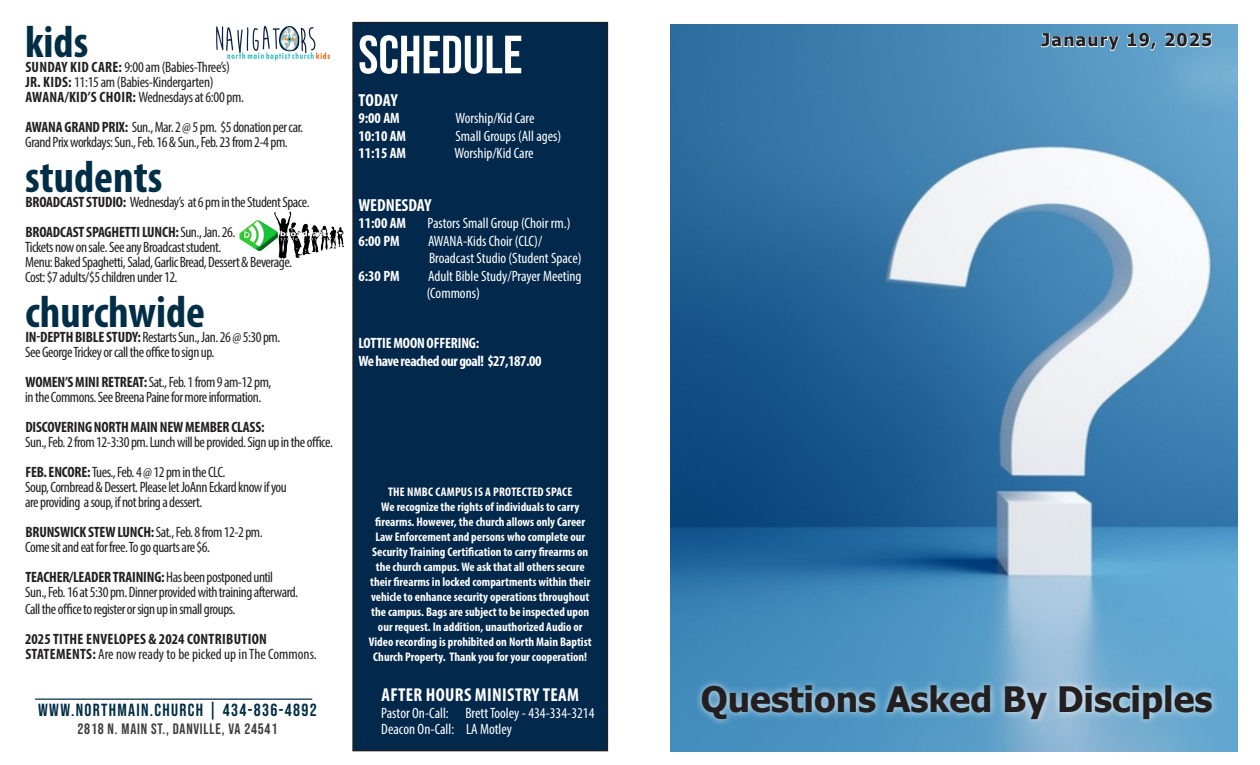
<style>
.page{position:relative;width:1260px;height:765px;background:#fff}
.page>*{position:absolute;margin:0;border:0;box-sizing:border-box;transform-origin:0 0}
.t1{font:53.75px "Bebas Neue";color:#fff}
.t2{font:700 condensed 45px "Myriad Pro";color:#002e46}
.t3{font:700 35px "Tahoma";color:#231f20}
.t4{font:700 condensed 18.75px "Myriad Pro";letter-spacing:.02em;color:#fff}
.t5{font:17.5px "Bebas Neue";letter-spacing:.075em;color:#002e46}
.t6{font:700 condensed 17.5px "Myriad Pro";color:#fff}
.t7{font:700 17.5px "Tahoma";letter-spacing:.07em;color:#231f20}
.t8{font:condensed 15px "Myriad Pro";letter-spacing:-.03em;color:#231f20}
.t9{font:condensed 15px/17.5px "Myriad Pro";color:#fff}
.t10{font:700 condensed 15px "Myriad Pro";letter-spacing:-.01em;color:#231f20}
.t11{font:700 condensed 15px "Myriad Pro";letter-spacing:-.01em;color:#fff}
.t12{font:condensed 15px "Myriad Pro";color:#231f20}
.t13{font:700 condensed 15px "Myriad Pro";letter-spacing:.02em;color:#231f20}
.t14{font:700 condensed 15px "Myriad Pro";letter-spacing:-.03em;color:#fff}
.t15{font:15px "Bebas Neue";letter-spacing:.05em;color:#3e3e3f}
.t16{font:700 condensed 12.5px/15px "Myriad Pro";color:#fff;text-align:center}
.t17{font:700 condensed 12.5px "Myriad Pro";letter-spacing:.02em;color:#fff}
.s1{font-weight:700}
.s2{font-weight:400}
</style>
<div class="page">
<img style="left:670px;top:24px;width:567px;height:727px">
<div style="left:353px;top:22px;width:255px;height:729px;background:#02284c"></div>
<div style="left:352px;top:22px;width:256px;height:729px;border:1px solid #231f20"></div>
<hr style="left:35px;top:699px;width:277px;height:1px;background:#002e46">
<img style="left:216px;top:26px;width:114px;height:35px">
<img style="left:239px;top:211px;width:105px;height:48px">
<div style="left:1144px;top:31px;width:116px;height:89px;background:#fff;opacity:.75"></div>
<div style="left:1041px;top:33px;width:171px;height:17px;background:#fff;opacity:.75"></div>
<svg style="left:1041px;top:33px;width:79px;height:18px"></svg>
<svg style="left:1127px;top:33px;width:30px;height:17px"></svg>
<svg style="left:1165px;top:33px;width:47px;height:14px"></svg>
<div style="left:694px;top:678px;width:526px;height:49px;background:#fff;opacity:.75"></div>
<p class="t2" style="left:25px;top:14px;width:65px">kids</p>
<p class="t8" style="left:25px;top:58px;width:206px"><span class="s1">SUNDAY KID CARE:</span> 9:00 am (Babies-Three’s)</p>
<p class="t8" style="left:25px;top:73px;width:190px"><span class="s1">JR. KIDS:</span> 11:15 am (Babies-Kindergarten)</p>
<p class="t8" style="left:25px;top:88px;width:220px"><span class="s1">AWANA/KID’S CHOIR:</span> Wednesdays at 6:00 pm.</p>
<p class="t8" style="left:25px;top:118px;width:279px"><span class="s1">AWANA GRAND PRIX:</span> Sun., Mar. 2 @ 5 pm. $5 donation per car.</p>
<p class="t8" style="left:25px;top:133px;width:264px">Grand Prix workdays: Sun., Feb. 16 &amp; Sun., Feb. 23 from 2-4 pm.</p>
<p class="t2" style="left:25px;top:149px;width:139px">students</p>
<p class="t8" style="left:25px;top:193px;width:286px"><span class="s1">BROADCAST STUDIO:</span> Wednesday’s at 6 pm in the Student Space.</p>
<p class="t10" style="left:25px;top:223px;width:212px">BROADCAST SPAGHETTI LUNCH: <span class="s2">Sun., Jan. 26.</span></p>
<p class="t8" style="left:25px;top:238px;width:198px">Tickets now on sale. See any Broadcast student.</p>
<p class="t8" style="left:25px;top:253px;width:268px">Menu: Baked Spaghetti, Salad, Garlic Bread, Dessert &amp; Beverage.</p>
<p class="t8" style="left:25px;top:268px;width:154px">Cost: $7 adults/$5 children under 12.</p>
<p class="t2" style="left:25px;top:284px;width:181px">churchwide</p>
<p class="t8" style="left:25px;top:328px;width:256px"><span class="s1">IN-DEPTH BIBLE STUDY:</span> Restarts Sun., Jan. 26 @ 5:30 pm.</p>
<p class="t8" style="left:25px;top:343px;width:191px">See George Trickey or call the office to sign up.</p>
<p class="t8" style="left:25px;top:373px;width:248px"><span class="s1">WOMEN’S MINI RETREAT:</span> Sat., Feb. 1 from 9 am-12 pm,</p>
<p class="t8" style="left:25px;top:388px;width:238px">in the Commons. See Breena Paine for more information.</p>
<p class="t10" style="left:25px;top:418px;width:241px">DISCOVERING NORTH MAIN NEW MEMBER CLASS:</p>
<p class="t8" style="left:25px;top:433px;width:309px">Sun., Feb. 2 from 12-3:30 pm. Lunch will be provided. Sign up in the office.</p>
<p class="t8" style="left:25px;top:463px;width:202px"><span class="s1">FEB. ENCORE:</span> Tues., Feb. 4 @ 12 pm in the CLC.</p>
<p class="t8" style="left:25px;top:478px;width:263px">Soup, Cornbread &amp; Dessert. Please let JoAnn Eckard know if you</p>
<p class="t8" style="left:25px;top:493px;width:179px">are providing a soup, if not bring a dessert.</p>
<p class="t8" style="left:25px;top:523px;width:239px"><span class="s1">BRUNSWICK STEW LUNCH:</span> Sat., Feb. 8 from 12-2 pm.</p>
<p class="t8" style="left:25px;top:538px;width:186px">Come sit and eat for free. To go quarts are $6.</p>
<p class="t10" style="left:25px;top:568px;width:249px">TEACHER/LEADER TRAINING: <span class="s2">Has been postponed until</span></p>
<p class="t8" style="left:25px;top:583px;width:274px">Sun., Feb. 16 at 5:30 pm. Dinner provided with training afterward.</p>
<p class="t8" style="left:25px;top:600px;width:212px">Call the office to register or sign up in small groups.</p>
<p class="t13" style="left:25px;top:630px;width:243px">2025 TITHE ENVELOPES &amp; 2024 CONTRIBUTION</p>
<p class="t12" style="left:25px;top:645px;width:293px"><span class="s1">STATEMENTS:</span> Are now ready to be picked up in The Commons.</p>
<p class="t5" style="left:38px;top:700px;width:280px">WWW.NORTHMAIN.CHURCH | 434-836-4892</p>
<p class="t15" style="left:78px;top:721px;width:201px">2818 N. MAIN ST., DANVILLE, VA 24541</p>
<p class="t1" style="left:358px;top:24px;width:166px">SCHEDULE</p>
<p class="t6" style="left:359px;top:89px;width:41px">TODAY</p>
<p class="t11" style="left:358px;top:109px;width:43px">9:00 AM</p>
<p class="t9" style="left:455px;top:109px;width:81px">Worship/Kid Care</p>
<p class="t11" style="left:358px;top:126px;width:49px">10:10 AM</p>
<p class="t9" style="left:455px;top:127px;width:107px">Small Groups (All ages)</p>
<p class="t11" style="left:358px;top:144px;width:49px">11:15 AM</p>
<p class="t9" style="left:455px;top:144px;width:81px">Worship/Kid Care</p>
<p class="t6" style="left:358px;top:194px;width:75px">WEDNESDAY</p>
<p class="t11" style="left:358px;top:214px;width:49px">11:00 AM</p>
<p class="t9" style="left:427px;top:214px;width:145px">Pastors Small Group (Choir rm.)</p>
<p class="t11" style="left:358px;top:231px;width:43px">6:00 PM</p>
<p class="t9" style="left:428px;top:232px;width:116px">AWANA-Kids Choir (CLC)/</p>
<p class="t9" style="left:429px;top:249px;width:154px">Broadcast Studio (Student Space)</p>
<p class="t11" style="left:358px;top:266px;width:43px">6:30 PM</p>
<p class="t9" style="left:427px;top:267px;width:156px">Adult Bible Study/Prayer Meeting (Commons)</p>
<p class="t11" style="left:358px;top:334px;width:122px">LOTTIE MOON OFFERING:</p>
<p class="t14" style="left:358px;top:351px;width:185px">We have reached our goal! $27,187.00</p>
<p class="t17" style="left:388px;top:484px;width:186px">THE NMBC CAMPUS IS A PROTECTED SPACE</p>
<p class="t16" style="left:369px;top:499px;width:224px">We recognize the rights of individuals to carry firearms. However, the church allows only Career Law Enforcement and persons who complete our Security Training Certification to carry firearms on the church campus. We ask that all others secure their firearms in locked compartments within their vehicle to enhance security operations throughout the campus. Bags are subject to be inspected upon our request. In addition, unauthorized Audio or Video recording is prohibited on North Main Baptist Church Property. Thank you for your cooperation!</p>
<p class="t4" style="left:381px;top:683px;width:199px">AFTER HOURS MINISTRY TEAM</p>
<p class="t9" style="left:381px;top:704px;width:215px">Pastor On-Call: Brett Tooley - 434-334-3214</p>
<p class="t9" style="left:381px;top:720px;width:132px">Deacon On-Call: LA Motley</p>
<p class="t7" style="left:1042px;top:28px;width:172px">Janaury 19, 2025</p>
<p class="t3" style="left:701px;top:675px;width:513px">Questions Asked By Disciples</p>
</div>
